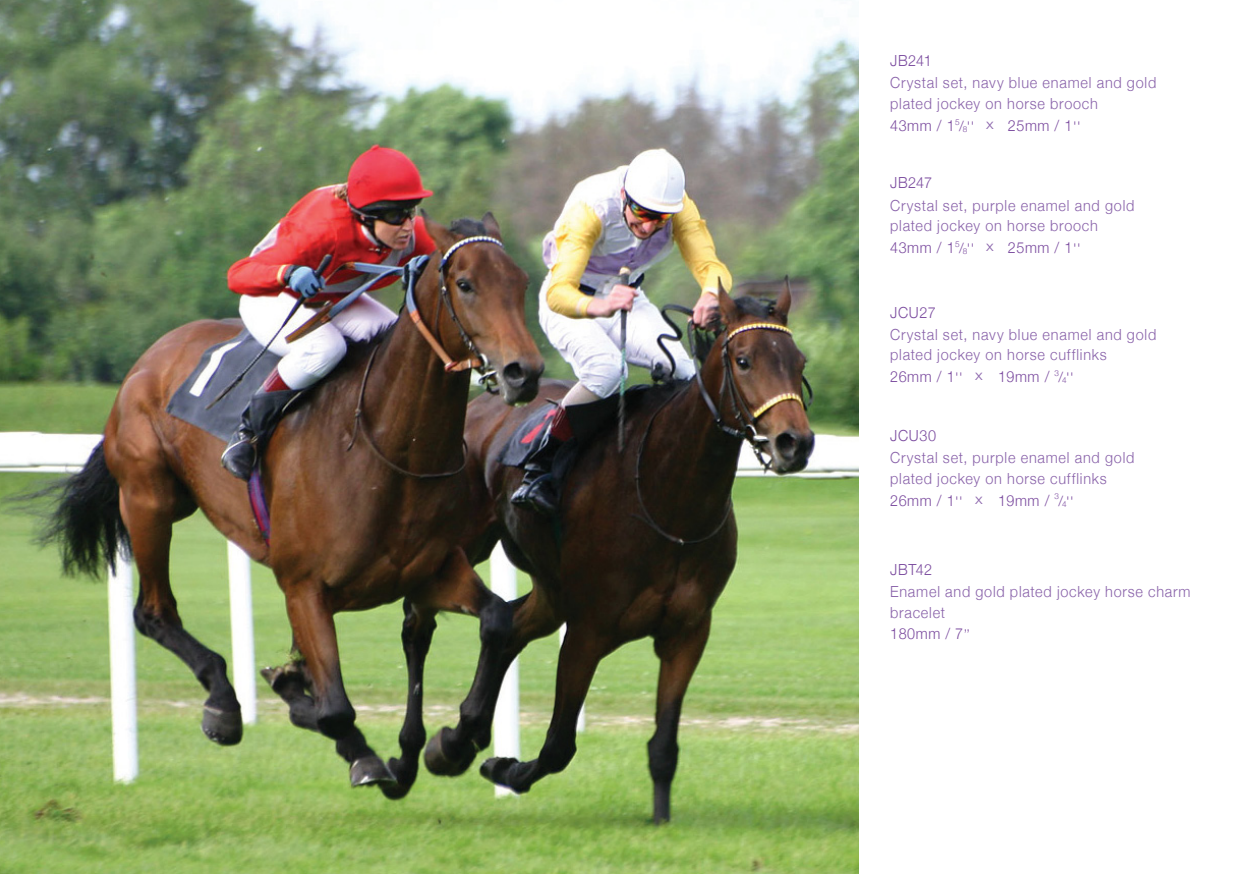
<style>
.page{position:relative;width:1241px;height:874px;background:#fff}
.page>*{position:absolute;margin:0;border:0;box-sizing:border-box;transform-origin:0 0}
.t1{font:300 15.22px/20.3px "Helvetica Neue";letter-spacing:.055em;color:#8861a9;scale:.94 1}
.t2{font:300 15.22px "Helvetica Neue";letter-spacing:.04em;color:#7a4a9e;scale:.94 1}
.t3{font:300 14.17px "Helvetica Neue";color:#8d68ad;scale:1.11 1}
.t4{font:300 13.47px "Helvetica Neue";color:#7a4a9e;scale:.94 1}
.s1{font-size:14px}
.s2{font-size:13.47px}
</style>
<div class="page">
<img style="left:0;top:0;width:858px;height:873px">
<p class="t2" style="left:890px;top:48px;width:46px">JB241</p>
<p class="t1" style="left:890px;top:72px;width:284px">Crystal set, navy blue enamel and gold plated jockey on horse brooch</p>
<p class="t2" style="left:890px;top:113px;width:76px">43mm / 1<sup>5</sup></p>
<p class="t4" style="left:959px;top:115px;width:17px"><span class="s1">/</span><sub>8</sub>''</p>
<p class="t3" style="left:986px;top:113px;width:8px">x</p>
<p class="t2" style="left:1007px;top:113px;width:79px">25mm / 1<span class="s2">''</span></p>
<p class="t2" style="left:890px;top:170px;width:46px">JB247</p>
<p class="t1" style="left:890px;top:194px;width:261px">Crystal set, purple enamel and gold plated jockey on horse brooch</p>
<p class="t2" style="left:890px;top:235px;width:76px">43mm / 1<sup>5</sup></p>
<p class="t4" style="left:959px;top:237px;width:17px"><span class="s1">/</span><sub>8</sub>''</p>
<p class="t3" style="left:986px;top:235px;width:8px">x</p>
<p class="t2" style="left:1007px;top:235px;width:79px">25mm / 1<span class="s2">''</span></p>
<p class="t2" style="left:890px;top:300px;width:50px">JCU27</p>
<p class="t1" style="left:890px;top:323px;width:284px">Crystal set, navy blue enamel and gold plated jockey on horse cufflinks</p>
<p class="t2" style="left:890px;top:364px;width:79px">26mm / 1<span class="s2">''</span></p>
<p class="t3" style="left:974px;top:364px;width:8px">x</p>
<p class="t2" style="left:997px;top:364px;width:66px">19mm / <sup>3</sup></p>
<p class="t4" style="left:1058px;top:366px;width:17px"><span class="s1">/</span><sub>4</sub>''</p>
<p class="t2" style="left:890px;top:423px;width:51px">JCU30</p>
<p class="t1" style="left:890px;top:447px;width:261px">Crystal set, purple enamel and gold plated jockey on horse cufflinks</p>
<p class="t2" style="left:890px;top:487px;width:79px">26mm / 1<span class="s2">''</span></p>
<p class="t3" style="left:974px;top:487px;width:8px">x</p>
<p class="t2" style="left:997px;top:487px;width:66px">19mm / <sup>3</sup></p>
<p class="t4" style="left:1058px;top:489px;width:17px"><span class="s1">/</span><sub>4</sub>''</p>
<p class="t2" style="left:890px;top:557px;width:46px">JBT42</p>
<p class="t1" style="left:890px;top:580px;width:321px">Enamel and gold plated jockey horse charm bracelet</p>
<p class="t2" style="left:890px;top:621px;width:86px">180mm / 7<span class="s2">’’</span></p>
</div>
